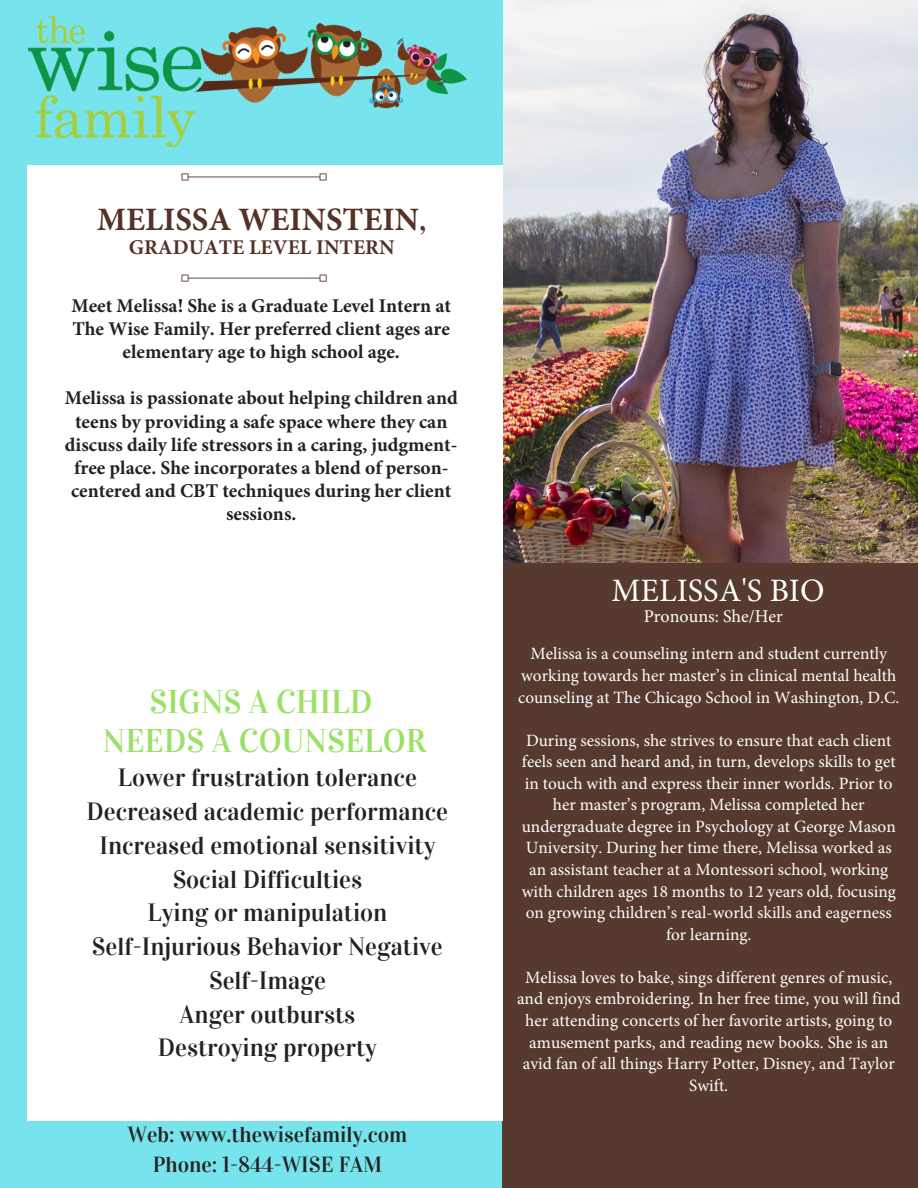
<style>
.page{position:relative;width:918px;height:1188px;background:#77e3ec}
.page>*{position:absolute;margin:0;border:0;box-sizing:border-box;transform-origin:0 0}
.t1{font:32.7px/38.2px "Vidaloka";color:#99e265;text-align:center}
.t2{font:700 32.7px "Minion Pro";color:#553227}
.t3{font:32.7px "Minion Pro";color:#fff}
.t4{font:24.9px/33.8px "Vidaloka";color:#222;text-align:center}
.t5{font:21.75px/30.3px "Vidaloka";color:#222;text-align:center}
.t6{font:700 21px "Minion Pro";color:#553227}
.t7{font:700 19.5px/23.1px "Minion Pro";color:#222;text-align:center}
.t8{font:18px "Minion Pro";color:#fff}
.t9{font:17.25px/21.6px "Minion Pro";color:#fff;text-align:center}
.s1{font-family:"Vidaloka";font-weight:400}
</style>
<div class="page">
<img style="left:29px;top:16px;width:437px;height:131px">
<div style="left:502px;top:561px;width:416px;height:627px;background:#56392f"></div>
<div style="left:27px;top:165px;width:476px;height:955px;background:#fff"></div>
<svg style="left:182px;top:173px;width:145px;height:7px"></svg>
<svg style="left:181px;top:275px;width:146px;height:7px"></svg>
<img style="left:503px;top:0;width:415px;height:563px">
<p class="t2" style="left:97px;top:197px;width:331px">MELISSA WEINSTEIN<span class="s1">,</span></p>
<p class="t6" style="left:129px;top:232px;width:267px">GRADUATE LEVEL INTERN</p>
<p class="t7" style="left:71px;top:294px;width:381px">Meet Melissa! She is a Graduate Level Intern at<br>The Wise Family. Her preferred client ages are elementary age to high school age.</p>
<p class="t7" style="left:65px;top:386px;width:395px">Melissa is passionate about helping children and teens by providing a safe space where they can discuss daily life stressors in a caring, judgment&shy;free place. She incorporates a blend of person&shy;centered and CBT techniques during her client sessions.</p>
<p class="t1" style="left:103px;top:683px;width:325px">SIGNS A CHILD<br>NEEDS A COUNSELOR</p>
<p class="t4" style="left:87px;top:761px;width:363px">Lower frustration tolerance<br>Decreased academic performance<br>Increased emotional sensitivity<br>Social Difficulties<br>Lying or manipulation<br>Self-Injurious Behavior Negative<br>Self-Image<br>Anger outbursts<br>Destroying property</p>
<p class="t5" style="left:128px;top:1119px;width:281px">Web: www.thewisefamily.com<br>Phone: 1-844-WISE FAM</p>
<p class="t3" style="left:611px;top:569px;width:215px">MELISSA'S BIO</p>
<p class="t8" style="left:644px;top:605px;width:141px">Pronouns: She/Her</p>
<p class="t9" style="left:518px;top:643px;width:383px">Melissa is a counseling intern and student currently working towards her master’s in clinical mental health counseling at The Chicago School in Washington, D.C.</p>
<p class="t9" style="left:522px;top:729px;width:376px">During sessions, she strives to ensure that each client feels seen and heard and, in turn, develops skills to get in touch with and express their inner worlds. Prior to her master’s program, Melissa completed her undergraduate degree in Psychology at George Mason University. During her time there, Melissa worked as an assistant teacher at a Montessori school, working with children ages 18 months to 12 years old, focusing on growing children’s real-world skills and eagerness for learning.</p>
<p class="t9" style="left:517px;top:967px;width:385px">Melissa loves to bake, sings different genres of music, and enjoys embroidering. In her free time, you will find her attending concerts of her favorite artists, going to amusement parks, and reading new books. She is an avid fan of all things Harry Potter, Disney, and Taylor Swift.</p>
</div>
